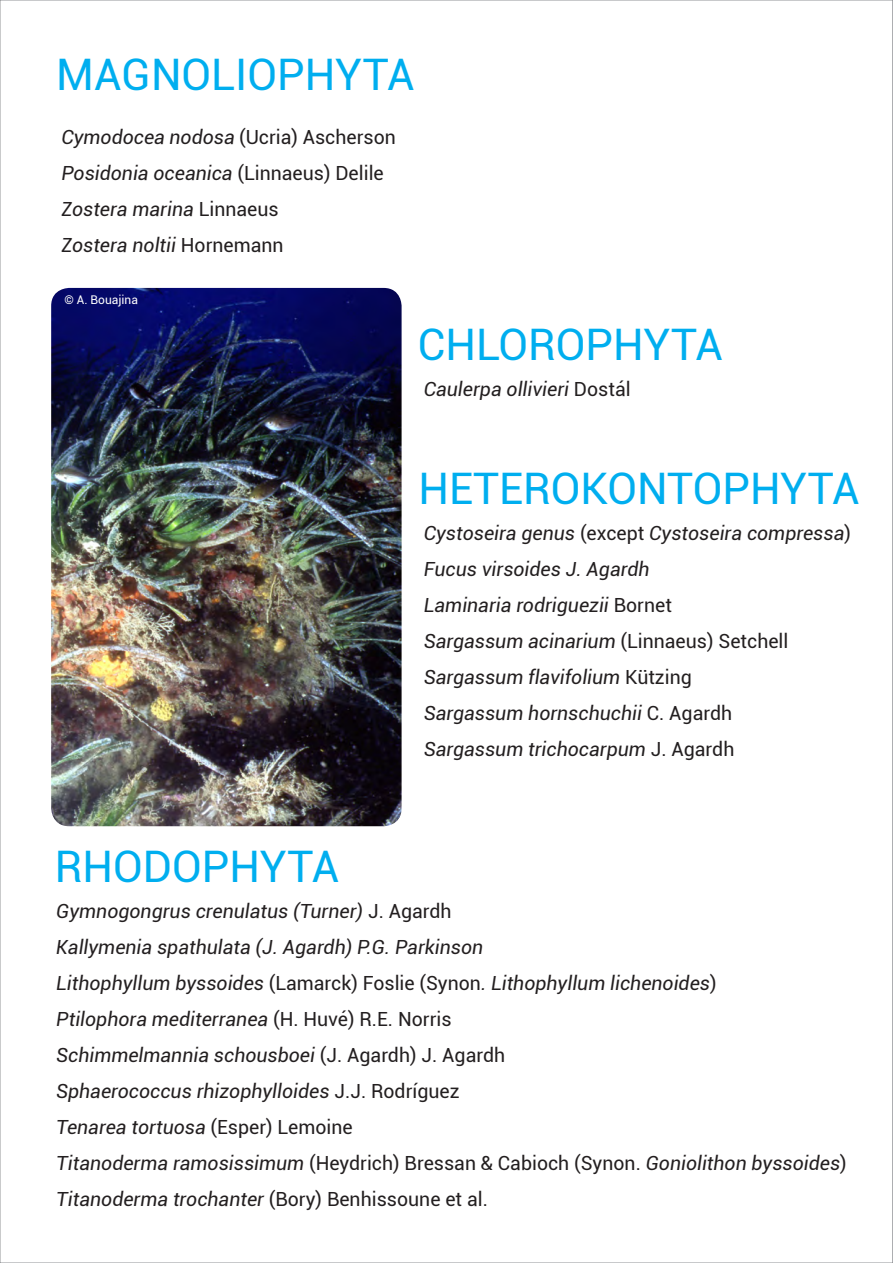
<style>
.page{position:relative;width:893px;height:1263px;background:#fff}
.page>*{position:absolute;margin:0;border:0;box-sizing:border-box;transform-origin:0 0}
.t1{font:43.5px "Roboto";color:#00aeef}
.t2{font:italic 19.5px "Roboto";color:#231f20}
.t3{font:19.5px "Roboto";color:#231f20}
.t4{font:12px "Roboto";color:#fff}
.s1{font-style:italic}
.s2{font-style:normal}
</style>
<div class="page">
<svg style="left:892px;top:0;width:1px;height:1263px"></svg>
<img style="left:51px;top:288px;width:351px;height:538px">
<p class="t1" style="left:56px;top:44px;width:360px">MAGNOLIOPHYTA</p>
<p class="t3" style="left:61px;top:123px;width:336px"><span class="s1">Cymodocea nodosa</span> (Ucria) Ascherson</p>
<p class="t2" style="left:61px;top:159px;width:324px">Posidonia oceanica <span class="s2">(Linnaeus) Delile</span></p>
<p class="t2" style="left:61px;top:195px;width:219px">Zostera marina <span class="s2">Linnaeus</span></p>
<p class="t2" style="left:61px;top:231px;width:224px">Zostera noltii <span class="s2">Hornemann</span></p>
<p class="t4" style="left:64px;top:292px;width:75px">© A. Bouajina</p>
<p class="t1" style="left:55px;top:836px;width:286px">RHODOPHYTA</p>
<p class="t1" style="left:418px;top:314px;width:307px">CHLOROPHYTA</p>
<p class="t2" style="left:424px;top:375px;width:208px">Caulerpa ollivieri <span class="s2">Dostál</span></p>
<p class="t1" style="left:419px;top:458px;width:443px">HETEROKONTOPHYTA</p>
<p class="t2" style="left:424px;top:519px;width:429px">Cystoseira genus <span class="s2">(except</span> Cystoseira compressa<span class="s2">)</span></p>
<p class="t2" style="left:424px;top:555px;width:227px">Fucus virsoides J. Agardh</p>
<p class="t2" style="left:424px;top:591px;width:250px">Laminaria rodriguezii <span class="s2">Bornet</span></p>
<p class="t2" style="left:424px;top:627px;width:366px">Sargassum acinarium <span class="s2">(Linnaeus) Setchell</span></p>
<p class="t2" style="left:424px;top:663px;width:269px">Sargassum flavifolium <span class="s2">Kützing</span></p>
<p class="t2" style="left:424px;top:699px;width:310px">Sargassum hornschuchii <span class="s2">C. Agardh</span></p>
<p class="t2" style="left:424px;top:735px;width:312px">Sargassum trichocarpum <span class="s2">J. Agardh</span></p>
<p class="t2" style="left:56px;top:897px;width:397px">Gymnogongrus crenulatus (Turner) <span class="s2">J. Agardh</span></p>
<p class="t2" style="left:56px;top:933px;width:428px">Kallymenia spathulata (J. Agardh) P.G. Parkinson</p>
<p class="t2" style="left:56px;top:969px;width:662px">Lithophyllum byssoides <span class="s2">(Lamarck) Foslie (Synon</span>. Lithophyllum lichenoides<span class="s2">)</span></p>
<p class="t2" style="left:56px;top:1005px;width:397px">Ptilophora mediterranea <span class="s2">(H. Huvé) R.E. Norris</span></p>
<p class="t2" style="left:56px;top:1041px;width:450px">Schimmelmannia schousboei <span class="s2">(J. Agardh) J. Agardh</span></p>
<p class="t2" style="left:56px;top:1077px;width:405px">Sphaerococcus rhizophylloides <span class="s2">J.J. Rodríguez</span></p>
<p class="t2" style="left:56px;top:1113px;width:298px">Tenarea tortuosa <span class="s2">(Esper) Lemoine</span></p>
<p class="t2" style="left:56px;top:1149px;width:792px">Titanoderma ramosissimum <span class="s2">(Heydrich) Bressan &amp; Cabioch (Synon.</span> Goniolithon byssoides<span class="s2">)</span></p>
<p class="t3" style="left:56px;top:1185px;width:433px"><span class="s1">Titanoderma trochanter</span> (Bory) Benhissoune et al.</p>
</div>
